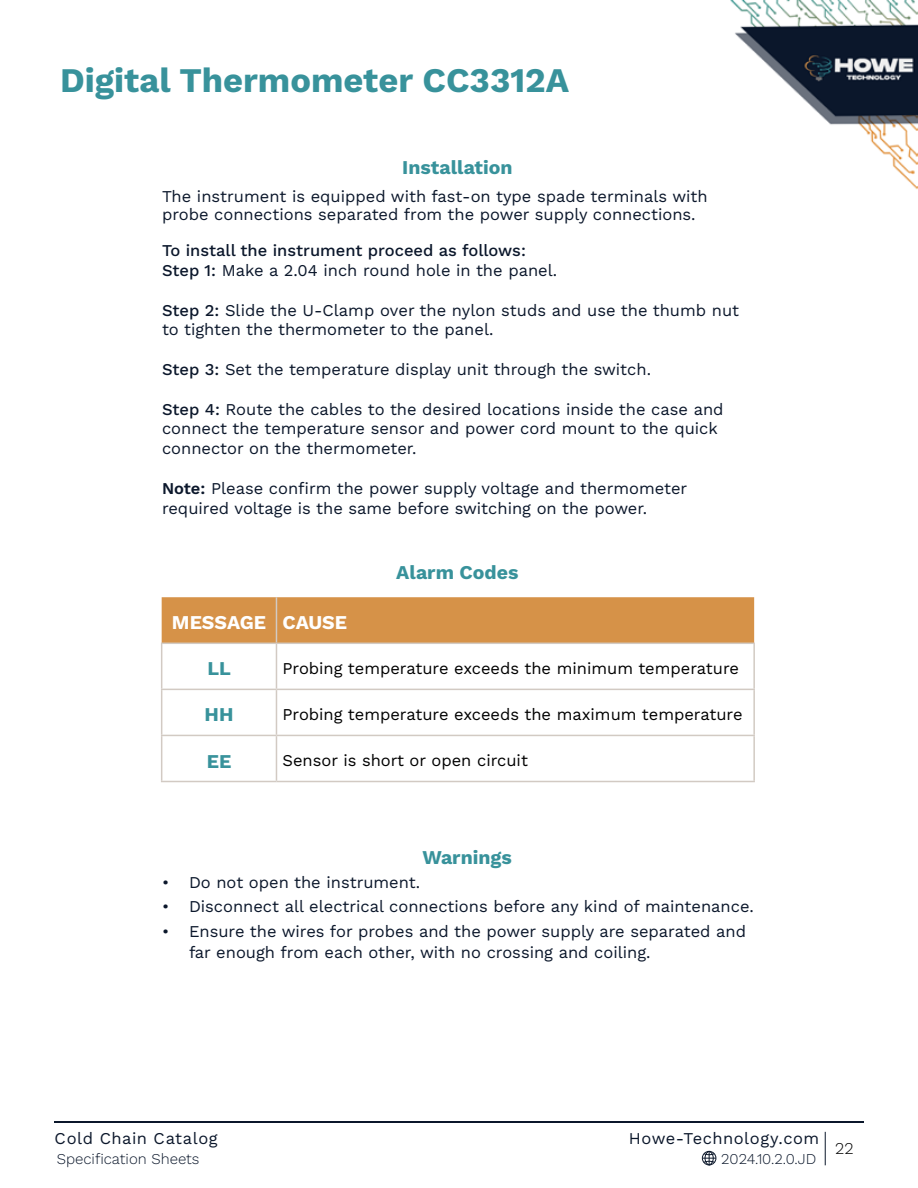
<style>
.page{position:relative;width:918px;height:1188px;background:#fff}
.page>*{position:absolute;margin:0;border:0;box-sizing:border-box;transform-origin:0 0}
.t1{font:700 34.5px "Work Sans";color:#38929b}
.t2{font:700 19.5px "Work Sans";color:#38929b}
.t3{font:700 19.5px "Work Sans";color:#fff}
.t4{font:16.5px/19.8px "Work Sans";color:#0b172b}
.t5{font:16.5px "Work Sans";color:#000}
.t6{font:500 16.5px "Work Sans";color:#0b172b}
.t7{font:16.5px "Work Sans";letter-spacing:.03em;color:#0b172b}
.t8{font:16.5px "Work Sans";letter-spacing:.035em;color:#0b172b}
.t9{font:300 16.5px "Work Sans";color:#000}
.t10{font:300 15px "Work Sans";color:#0b172b}
.s1{font-weight:500}
.s2{font-weight:600}
</style>
<div class="page">
<hr style="left:54px;top:1121px;width:810px;height:1px;background:#0b172b">
<svg style="left:702px;top:1151px;width:14px;height:14px"></svg>
<img style="left:730px;top:0;width:188px;height:189px">
<hr style="left:825px;top:1132px;width:1px;height:33px;background:#0b172b">
<div style="left:162px;top:597px;width:592px;height:46px;background:#d69248"></div>
<hr style="left:161px;top:644px;width:1px;height:45px;background:#d2cac3">
<hr style="left:276px;top:644px;width:1px;height:45px;background:#d2cac3">
<hr style="left:753px;top:644px;width:2px;height:45px;background:#d2cac3">
<hr style="left:161px;top:689px;width:115px;height:1px;background:#d2cac3">
<hr style="left:161px;top:690px;width:1px;height:45px;background:#d2cac3">
<hr style="left:276px;top:689px;width:479px;height:1px;background:#d2cac3">
<hr style="left:276px;top:690px;width:1px;height:45px;background:#d2cac3">
<hr style="left:753px;top:690px;width:2px;height:45px;background:#d2cac3">
<hr style="left:161px;top:735px;width:115px;height:1px;background:#d2cac3">
<hr style="left:161px;top:736px;width:1px;height:45px;background:#d2cac3">
<hr style="left:276px;top:735px;width:479px;height:1px;background:#d2cac3">
<hr style="left:276px;top:736px;width:1px;height:45px;background:#d2cac3">
<hr style="left:753px;top:736px;width:2px;height:45px;background:#d2cac3">
<hr style="left:161px;top:781px;width:115px;height:1px;background:#d2cac3">
<hr style="left:276px;top:781px;width:479px;height:1px;background:#d2cac3">
<hr style="left:276px;top:597px;width:1px;height:46px;background:#d2cac3">
<hr style="left:161px;top:643px;width:115px;height:1px;background:#d2cac3">
<hr style="left:276px;top:643px;width:479px;height:1px;background:#d2cac3">
<p class="t1" style="left:60px;top:54px;width:511px">Digital Thermometer CC3312A</p>
<p class="t2" style="left:402px;top:152px;width:112px">Installation</p>
<p class="t4" style="left:162px;top:187px;width:547px;line-height:18px">The instrument is equipped with fast-on type spade terminals with probe connections separated from the power supply connections.</p>
<p class="t6" style="left:162px;top:238px;width:365px">To install the instrument proceed as follows:</p>
<p class="t4" style="left:162px;top:260px;width:397px"><span class="s1">Step 1:</span> Make a 2.04 inch round hole in the panel.</p>
<p class="t4" style="left:162px;top:299px;width:579px"><span class="s1">Step 2:</span> Slide the U-Clamp over the nylon studs and use the thumb nut to tighten the thermometer to the panel.</p>
<p class="t4" style="left:162px;top:359px;width:491px"><span class="s1">Step 3:</span> Set the temperature display unit through the switch.</p>
<p class="t4" style="left:162px;top:398px;width:563px"><span class="s1">Step 4:</span> Route the cables to the desired locations inside the case and connect the temperature sensor and power cord mount to the quick connector on the thermometer.</p>
<p class="t4" style="left:162px;top:478px;width:527px"><span class="s2">Note:</span> Please confirm the power supply voltage and thermometer required voltage is the same before switching on the power.</p>
<p class="t2" style="left:396px;top:557px;width:124px">Alarm Codes</p>
<p class="t3" style="left:172px;top:608px;width:96px">MESSAGE</p>
<p class="t3" style="left:282px;top:608px;width:66px">CAUSE</p>
<p class="t2" style="left:208px;top:654px;width:25px">LL</p>
<p class="t5" style="left:282px;top:656px;width:458px">Probing temperature exceeds the minimum temperature</p>
<p class="t2" style="left:205px;top:700px;width:30px">HH</p>
<p class="t5" style="left:282px;top:702px;width:462px">Probing temperature exceeds the maximum temperature</p>
<p class="t2" style="left:207px;top:746px;width:26px">EE</p>
<p class="t5" style="left:282px;top:748px;width:247px">Sensor is short or open circuit</p>
<p class="t2" style="left:422px;top:842px;width:91px">Warnings</p>
<p class="t4" style="left:162px;top:872px;width:260px">• Do not open the instrument.</p>
<p class="t4" style="left:162px;top:896px;width:593px">• Disconnect all electrical connections before any kind of maintenance.</p>
<p class="t4" style="left:189px;top:920px;width:559px;line-height:21px;text-indent:-27px">• Ensure the wires for probes and the power supply are separated and far enough from each other, with no crossing and coiling.</p>
<p class="t8" style="left:55px;top:1126px;width:165px">Cold Chain Catalog</p>
<p class="t7" style="left:629px;top:1126px;width:192px">Howe-Technology.com</p>
<p class="t10" style="left:57px;top:1147px;width:144px">Specification Sheets</p>
<p class="t10" style="left:721px;top:1147px;width:97px">2024.10.2.0.JD</p>
<p class="t9" style="left:835px;top:1136px;width:20px">22</p>
</div>
